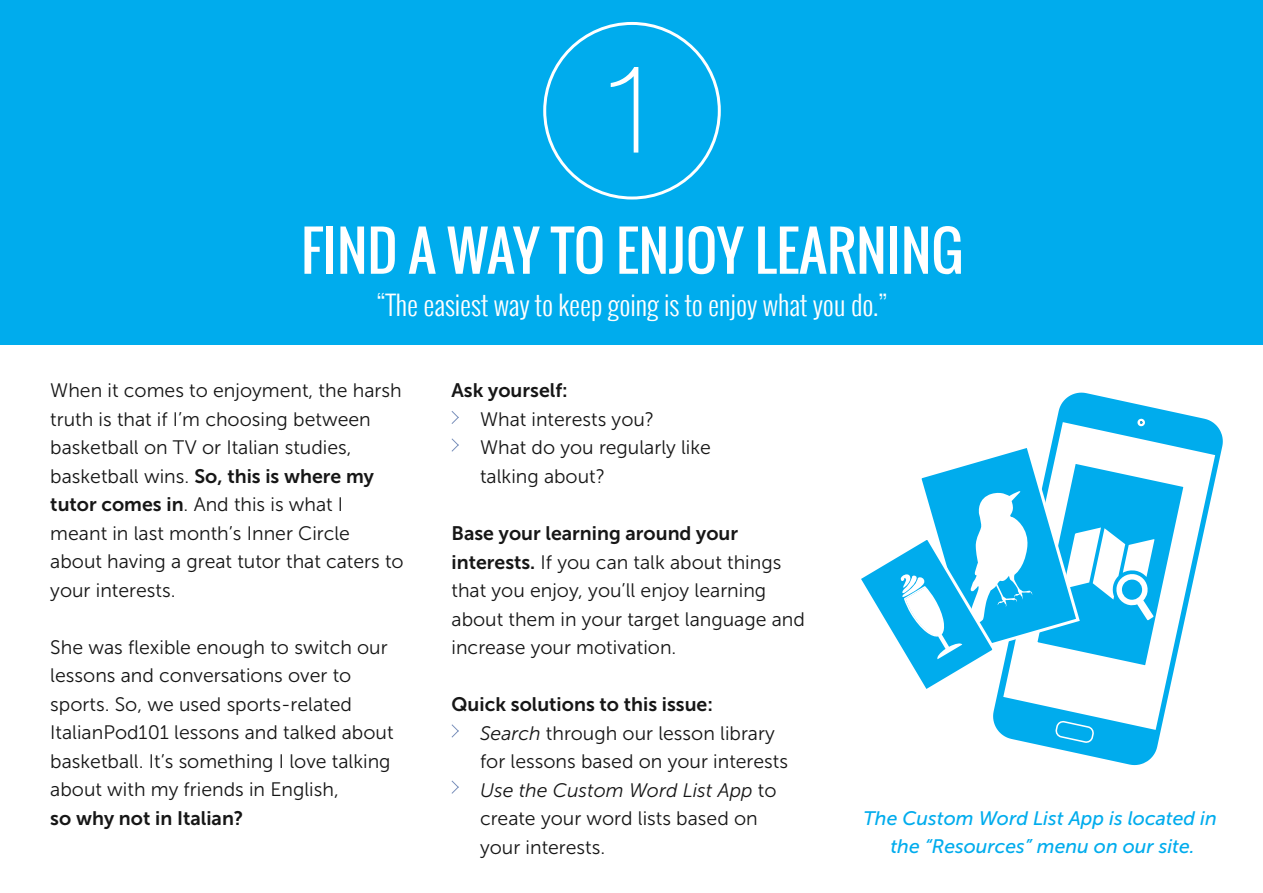
<style>
.page{position:relative;width:1263px;height:893px;background:#fff}
.page>*{position:absolute;margin:0;border:0;box-sizing:border-box;transform-origin:0 0}
.t1{font:100 124.05px "Helvetica Neue";color:#fff}
.t2{font:54px "Oswald";color:#fff}
.t3{font:300 27px "Oswald";color:#fff}
.t4{font:19.5px/28.5px "Museo Sans 300";color:#161616}
.t5{font:19.5px "Museo Sans 700";color:#161616}
.t6{font:italic 19.5px/28.5px "Museo Sans 500";color:#00aced;text-align:center}
.s1{font-family:"Museo Sans 300"}
.s2{font-family:"Museo Sans 700"}
.s3{font-style:italic}
</style>
<div class="page">
<div style="left:0;top:0;width:1263px;height:345px;background:#00aced"></div>
<svg style="left:543px;top:22px;width:178px;height:178px"></svg>
<svg style="left:451px;top:438px;width:8px;height:14px"></svg>
<svg style="left:451px;top:411px;width:8px;height:13px"></svg>
<svg style="left:451px;top:724px;width:8px;height:14px"></svg>
<svg style="left:451px;top:780px;width:8px;height:14px"></svg>
<svg style="left:993px;top:393px;width:230px;height:372px"></svg>
<svg style="left:1003px;top:422px;width:212px;height:308px"></svg>
<svg style="left:1137px;top:418px;width:8px;height:9px"></svg>
<svg style="left:1055px;top:720px;width:39px;height:23px"></svg>
<svg style="left:861px;top:442px;width:328px;height:253px"></svg>
<h1 class="t1" style="left:597px;top:14px;width:70px">1</h1>
<h2 class="t2" style="left:301px;top:210px;width:663px">FIND A WAY TO ENJOY LEARNING</h2>
<h3 class="t3" style="left:377px;top:285px;width:512px">“The easiest way to keep going is to enjoy what you do.”</h3>
<p class="t4" style="left:50px;top:376px;width:353px">When it comes to enjoyment, the harsh truth is that if I’m choosing between basketball on TV or Italian studies,</p>
<p class="t5" style="left:50px;top:465px;width:325px"><span class="s1">basketball wins.</span> So, this is where my</p>
<p class="t4" style="left:50px;top:490px;width:355px"><span class="s2">tutor comes in</span>. And this is what I meant in last month’s Inner Circle about having a great tutor that caters to your interests.</p>
<p class="t4" style="left:50px;top:633px;width:345px">She was flexible enough to switch our lessons and conversations over to sports. So, we used sports-related ItalianPod101 lessons and talked about basketball. It’s something I love talking about with my friends in English,</p>
<p class="t5" style="left:50px;top:807px;width:195px">so why not in Italian?</p>
<p class="t5" style="left:451px;top:380px;width:118px">Ask yourself:</p>
<p class="t4" style="left:480px;top:405px;width:232px">What interests you?<br>What do you regularly like talking about?</p>
<p class="t5" style="left:451px;top:522px;width:288px">Base your learning around your</p>
<p class="t4" style="left:451px;top:548px;width:355px"><span class="s2">interests.</span> If you can talk about things that you enjoy, you’ll enjoy learning about them in your target language and increase your motivation.</p>
<p class="t5" style="left:451px;top:693px;width:263px">Quick solutions to this issue:</p>
<p class="t4" style="left:480px;top:719px;width:309px"><span class="s3">Search</span> through our lesson library for lessons based on your interests<br><span class="s3">Use the Custom Word List App</span> to create your word lists based on your interests.</p>
<p class="t6" style="left:863px;top:804px;width:355px">The Custom Word List App is located in the “Resources” menu on our site.</p>
</div>
